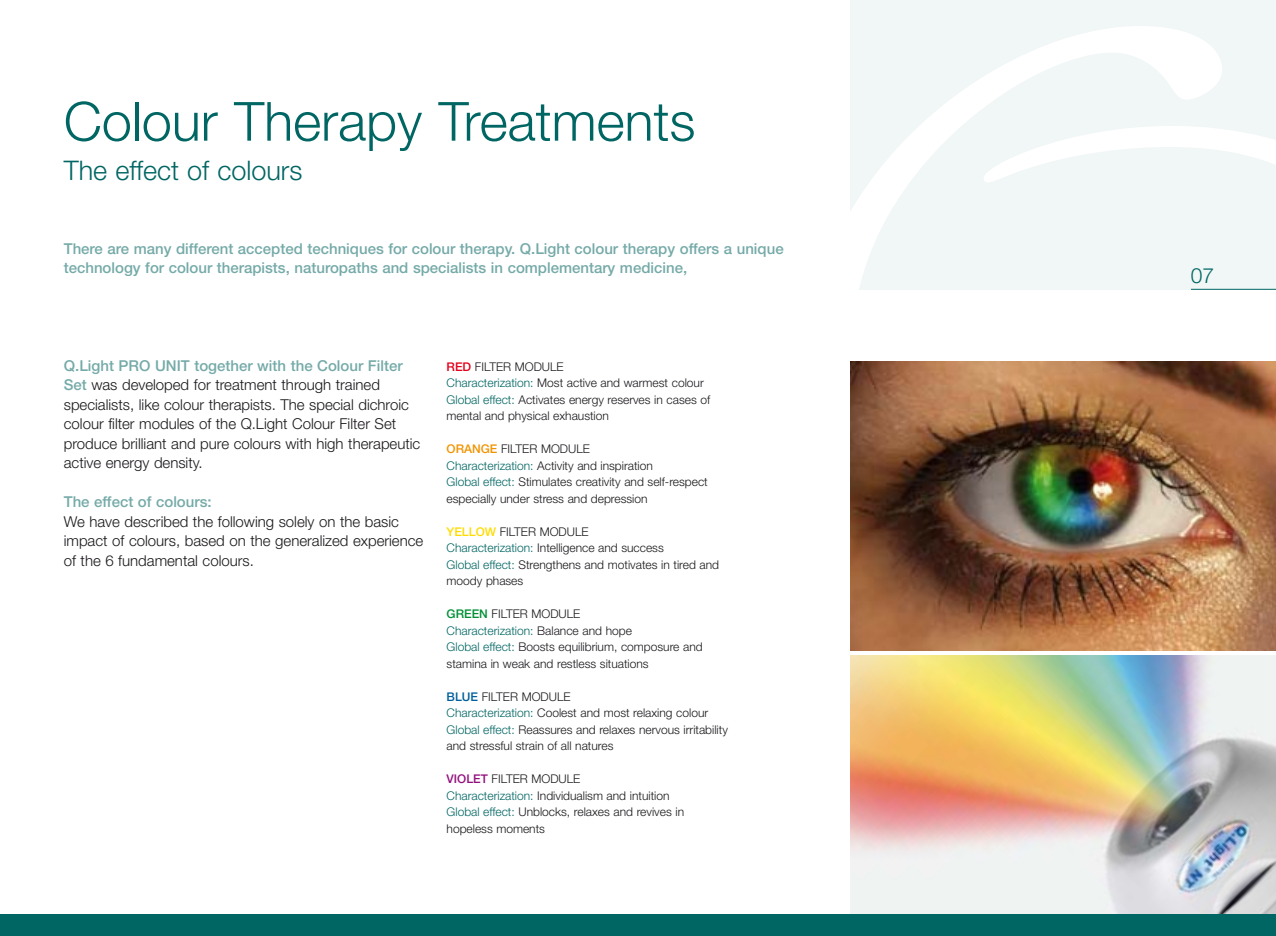
<style>
.page{position:relative;width:1276px;height:936px;background:#fff}
.page>*{position:absolute;margin:0;border:0;box-sizing:border-box;transform-origin:0 0}
.t1{font:300 54px "Helvetica Neue";color:#006663}
.t2{font:300 27px "Helvetica Neue";color:#006663}
.t3{font:300 21px "Helvetica Neue";color:#006663}
.t4{font:300 15px/19.5px "Helvetica Neue";color:#1a171b}
.t5{font:500 15px/19.5px "Helvetica Neue";color:#75aaa8}
.t6{font:300 12px/16.5px "Helvetica Neue";color:#1a171b}
.s1{font-weight:500;color:#75aaa8}
.s2{font-weight:500;color:#e2001a}
.s3{color:#006663}
.s4{font-weight:500;color:#f29400}
.s5{font-weight:500;color:#ffdc00}
.s6{font-weight:500;color:#009036}
.s7{font-weight:500;color:#00609b}
.s8{font-weight:500;color:#93117e}
</style>
<div class="page">
<div style="left:850px;top:0;width:426px;height:289px;background:#f1f6f6"></div>
<svg style="left:850px;top:26px;width:426px;height:264px"></svg>
<img style="left:850px;top:655px;width:426px;height:259px">
<img style="left:850px;top:361px;width:426px;height:290px">
<hr style="left:1191px;top:289px;width:85px;height:1px;background:#006663">
<div style="left:0;top:914px;width:1276px;height:21px;background:#006663"></div>
<h1 class="t1" style="left:64px;top:102px;width:633px">Colour Therapy Treatments</h1>
<h2 class="t2" style="left:64px;top:160px;width:240px">The effect of colours</h2>
<p class="t5" style="left:64px;top:240px;width:721px">There are many different accepted techniques for colour therapy. Q.Light colour therapy offers a unique technology for colour therapists, naturopaths and specialists in complementary medicine,</p>
<p class="t4" style="left:64px;top:357px;width:358px"><span class="s1">Q.Light PRO UNIT together with the Colour Filter Set</span> was developed for treatment through trained specialists, like colour therapists. The special dichroic colour filter modules of the Q.Light Colour Filter Set produce brilliant and pure colours with high therapeutic active energy density.</p>
<p class="t5" style="left:64px;top:493px;width:149px">The effect of colours:</p>
<p class="t4" style="left:64px;top:513px;width:361px">We have described the following solely on the basic impact of colours, based on the generalized experience of the 6 fundamental colours.</p>
<p class="t6" style="left:446px;top:359px;width:265px"><span class="s2">RED</span> FILTER MODULE<br><span class="s3">Characterization:</span> Most active and warmest colour <span class="s3">Global effect:</span> Activates energy reserves in cases of mental and physical exhaustion</p>
<p class="t6" style="left:446px;top:441px;width:263px"><span class="s4">ORANGE</span> FILTER MODULE<br><span class="s3">Characterization:</span> Activity and inspiration<br><span class="s3">Global effect:</span> Stimulates creativity and self-respect especially under stress and depression</p>
<p class="t6" style="left:446px;top:524px;width:274px"><span class="s5">YELLOW</span> FILTER MODULE<br><span class="s3">Characterization:</span> Intelligence and success<br><span class="s3">Global effect:</span> Strengthens and motivates in tired and moody phases</p>
<p class="t6" style="left:446px;top:606px;width:258px"><span class="s6">GREEN</span> FILTER MODULE<br><span class="s3">Characterization:</span> Balance and hope<br><span class="s3">Global effect:</span> Boosts equilibrium, composure and stamina in weak and restless situations</p>
<p class="t6" style="left:446px;top:689px;width:283px"><span class="s7">BLUE</span> FILTER MODULE<br><span class="s3">Characterization:</span> Coolest and most relaxing colour <span class="s3">Global effect:</span> Reassures and relaxes nervous irritability and stressful strain of all natures</p>
<p class="t6" style="left:446px;top:771px;width:239px"><span class="s8">VIOLET</span> FILTER MODULE<br><span class="s3">Characterization:</span> Individualism and intuition <span class="s3">Global effect:</span> Unblocks, relaxes and revives in hopeless moments</p>
<h3 class="t3" style="left:1191px;top:268px;width:25px">07</h3>
</div>
